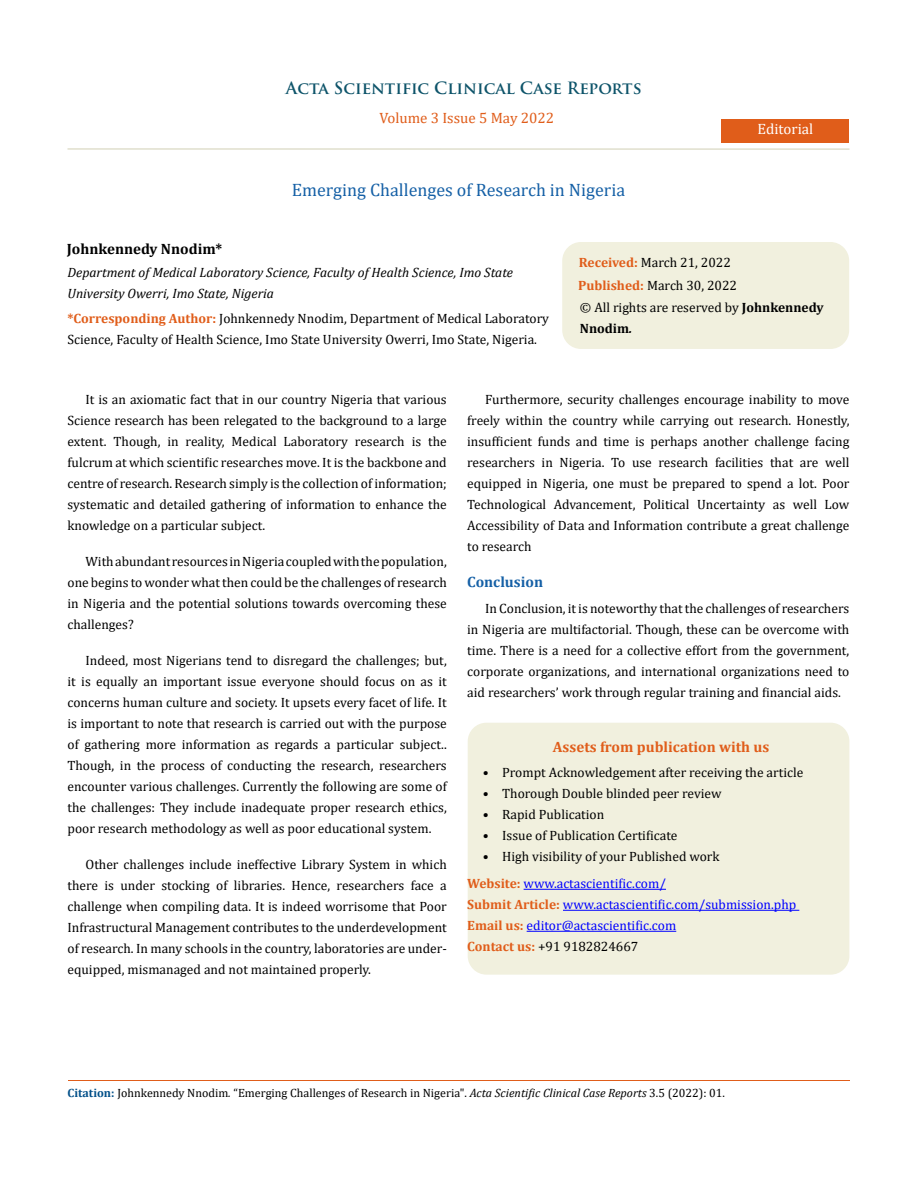
<style>
.page{position:relative;width:917px;height:1188px;background:#fff}
.page>*{position:absolute;margin:0;border:0;box-sizing:border-box;transform-origin:0 0}
.t1{font:18px "Cambria";color:#1560a6}
.t2{font:700 16.5px "Trajan Pro";color:#0e546a}
.t3{font:700 15px "Cambria";color:#e05d1a}
.t4{font:15px "Cambria";color:#e05d1a}
.t5{font:700 15px "Cambria";color:#000}
.t6{font:700 15px "Cambria";color:#1560a6}
.t7{font:15px "Cambria";color:#fff}
.t8{font:13.5px/21px "Cambria";color:#000;text-align:justify}
.t9{font:13.5px/21px "Cambria";color:#00f}
.t10{font:italic 13.5px/21px "Cambria";color:#000}
.t11{font:12px "Cambria";color:#000}
.s1{font-weight:700;color:#e05d1a}
.s2{font-weight:700}
.s3{font-weight:700;font-style:italic}
.s4{color:#000}
.s5{font-weight:700;color:#035089}
.s6{font-style:italic}
</style>
<div class="page">
<div style="left:721px;top:119px;width:128px;height:23px;background:#e05d1a"></div>
<div style="left:563px;top:243px;width:285px;height:105px;background:#f1f0de;border-radius:18px"></div>
<div style="left:562px;top:242px;width:287px;height:107px;border:2px solid #f1f0de;border-radius:18px"></div>
<div style="left:468px;top:723px;width:380px;height:251px;background:#f1f0de;border-radius:18px"></div>
<div style="left:467px;top:723px;width:382px;height:252px;border:2px solid #f1f0de;border-radius:18px"></div>
<hr style="left:523px;top:889px;width:143px;height:1px;background:#00f">
<hr style="left:563px;top:910px;width:236px;height:1px;background:#00f">
<hr style="left:526px;top:931px;width:150px;height:1px;background:#00f">
<hr style="left:68px;top:1081px;width:781px;height:1px;background:#e05d1a">
<hr style="left:67px;top:148px;width:782px;height:2px;background:#e0dfcd">
<p class="t2" style="left:286px;top:77px;width:357px">Acta Scientific Clinical Case Reports</p>
<p class="t4" style="left:379px;top:109px;width:176px">Volume 3 Issue 5 May 2022</p>
<h1 class="t1" style="left:292px;top:180px;width:335px">Emerging Challenges of Research in Nigeria</h1>
<p class="t7" style="left:757px;top:120px;width:57px">Editorial</p>
<p class="t5" style="left:67px;top:239px;width:157px">Johnkennedy Nnodim*</p>
<p class="t10" style="left:67px;top:261px;width:447px">Department of Medical Laboratory Science, Faculty of Health Science, Imo State<br>University Owerri, Imo State, Nigeria</p>
<p class="t8" style="left:67px;top:307px;width:483px"><span class="s1">*Corresponding Author:</span> Johnkennedy Nnodim, Department of Medical Laboratory<br>Science, Faculty of Health Science, Imo State University Owerri, Imo State, Nigeria.</p>
<p class="t8" style="left:578px;top:251px;width:160px;line-height:23px"><span class="s1">Received:</span> March 21, 2022<br><span class="s1">Published:</span> March 30, 2022</p>
<p class="t8" style="left:580px;top:297px;width:245px">© All rights are reserved by <span class="s2">Johnkennedy<br>Nnodim</span><span class="s3">.</span></p>
<p class="t8" style="left:67px;top:389px;width:381px;text-indent:18px">It is an axiomatic fact that in our country Nigeria that various Science research has been relegated to the background to a large extent. Though, in reality, Medical Laboratory research is the fulcrum at which scientific researches move. It is the backbone and centre of research. Research simply is the collection of information; systematic and detailed gathering of information to enhance the knowledge on a particular subject.</p>
<p class="t8" style="left:67px;top:551px;width:381px;text-indent:18px">With abundant resources in Nigeria coupled with the population, one begins to wonder what then could be the challenges of research in Nigeria and the potential solutions towards overcoming these challenges?</p>
<p class="t8" style="left:67px;top:650px;width:381px;text-indent:18px">Indeed, most Nigerians tend to disregard the challenges; but, it is equally an important issue everyone should focus on as it concerns human culture and society. It upsets every facet of life. It is important to note that research is carried out with the purpose of gathering more information as regards a particular subject..<br>Though, in the process of conducting the research, researchers encounter various challenges. Currently the following are some of the challenges: They include inadequate proper research ethics, poor research methodology as well as poor educational system.</p>
<p class="t8" style="left:67px;top:854px;width:381px;text-indent:18px">Other challenges include ineffective Library System in which there is under stocking of libraries. Hence, researchers face a challenge when compiling data. It is indeed worrisome that Poor Infrastructural Management contributes to the underdevelopment of research. In many schools in the country, laboratories are under&shy;equipped, mismanaged and not maintained properly.</p>
<p class="t8" style="left:467px;top:389px;width:384px;text-indent:18px">Furthermore, security challenges encourage inability to move freely within the country while carrying out research. Honestly, insufficient funds and time is perhaps another challenge facing researchers in Nigeria. To use research facilities that are well equipped in Nigeria, one must be prepared to spend a lot. Poor Technological Advancement, Political Uncertainty as well Low Accessibility of Data and Information contribute a great challenge to research</p>
<p class="t6" style="left:467px;top:571px;width:77px">Conclusion</p>
<p class="t8" style="left:467px;top:597px;width:384px;text-indent:18px">In Conclusion, it is noteworthy that the challenges of researchers in Nigeria are multifactorial. Though, these can be overcome with time. There is a need for a collective effort from the government, corporate organizations, and international organizations need to aid researchers’ work through regular training and financial aids.</p>
<p class="t3" style="left:553px;top:736px;width:218px">Assets from publication with us</p>
<p class="t8" style="left:482px;top:762px;width:322px">• Prompt Acknowledgement after receiving the article</p>
<p class="t8" style="left:482px;top:783px;width:240px">• Thorough Double blinded peer review</p>
<p class="t8" style="left:482px;top:804px;width:123px">• Rapid Publication</p>
<p class="t8" style="left:482px;top:825px;width:196px">• Issue of Publication Certificate</p>
<p class="t8" style="left:482px;top:846px;width:238px">• High visibility of your Published work</p>
<p class="t9" style="left:467px;top:873px;width:330px"><span class="s1">Website:</span> www.actascientific.com/<br><span class="s1">Submit Article:</span> www.actascientific.com/submission.php <span class="s1">Email us:</span> editor@actascientific.com<br><span class="s1">Contact us:</span> <span class="s4">+91 9182824667</span></p>
<p class="t11" style="left:68px;top:1086px;width:659px"><span class="s5">Citation:</span> Johnkennedy Nnodim<span class="s6">.</span> “Emerging Challenges of Research in Nigeria". <span class="s6">Acta Scientific Clinical Case Reports</span> 3.5 (2022): 01.</p>
</div>
